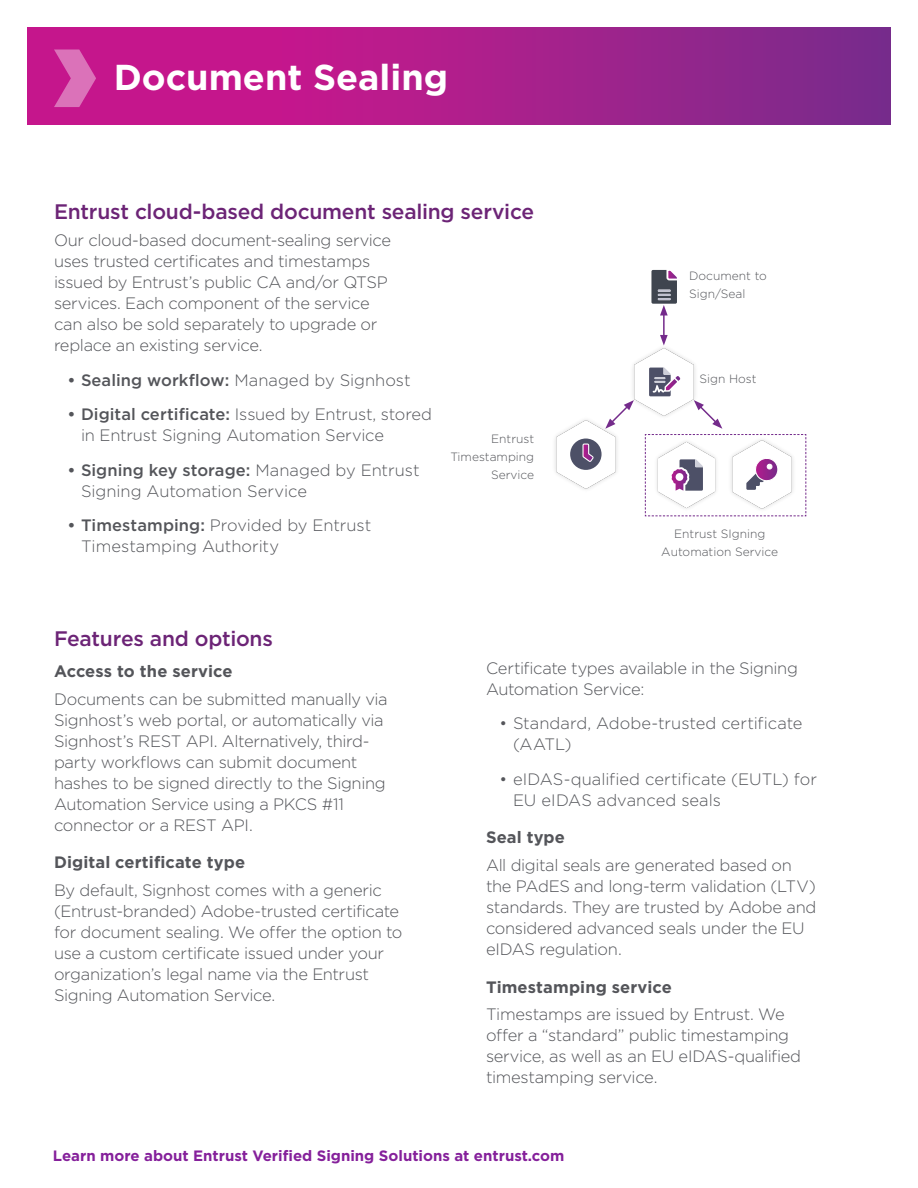
<style>
.page{position:relative;width:918px;height:1188px;background:#fff}
.page>*{position:absolute;margin:0;border:0;box-sizing:border-box;transform-origin:0 0}
.Product_Name{font:700 36px "Gotham";color:#fff}
.Subhead{font:500 21px "Gotham";letter-spacing:-.01em;color:#6c2476}
.Body_copy{font:300 16.5px/21px "Gotham";letter-spacing:-.02em;color:#54555a}
.Body_copy-2{font:300 16.5px/21px "Gotham";color:#54555a}
.t1{font:700 16.5px "Gotham";letter-spacing:.005em;color:#54555a}
.t2{font:500 16.5px "Gotham";letter-spacing:.005em;color:#54555a}
.CTA_URL_front{font:700 15px "Gotham";color:#85209b}
.Body_copy-3{font:300 12px/17.9px "Gotham";color:#54555a}
.s1{font-weight:300}
.s2{font-weight:500}
</style>
<div class="page">
<svg style="left:27px;top:27px;width:864px;height:98px;background:#a91e8b"></svg>
<svg style="left:54px;top:50px;width:42px;height:57px;background:#d24da7"></svg>
<img style="left:555px;top:420px;width:62px;height:70px">
<svg style="left:570px;top:439px;width:32px;height:31px"></svg>
<img style="left:633px;top:345px;width:62px;height:62px">
<hr style="left:663px;top:313px;width:2px;height:24px;background:#742b8b">
<svg style="left:651px;top:269px;width:26px;height:46px"></svg>
<svg style="left:660px;top:335px;width:8px;height:10px"></svg>
<svg style="left:605px;top:400px;width:29px;height:29px"></svg>
<svg style="left:645px;top:368px;width:162px;height:149px"></svg>
<p class="Product_Name" style="left:114px;top:57px;width:336px">Document Sealing</p>
<p class="Subhead" style="left:54px;top:197px;width:482px">Entrust cloud-based document sealing service</p>
<p class="Body_copy" style="left:54px;top:230px;width:339px">Our cloud-based document-sealing service uses trusted certificates and timestamps issued by Entrust’s public CA and/or QTSP services. Each component of the service can also be sold separately to upgrade or replace an existing service.</p>
<p class="t2" style="left:68px;top:369px;width:345px">• Sealing workflow: <span class="s1">Managed by Signhost</span></p>
<p class="Body_copy" style="left:81px;top:404px;width:352px;text-indent:-14px"><span class="s2">• Digital certificate:</span> Issued by Entrust, stored in Entrust Signing Automation Service</p>
<p class="Body_copy" style="left:81px;top:459px;width:340px;text-indent:-14px"><span class="s2">• Signing key storage:</span> Managed by Entrust<br>Signing Automation Service</p>
<p class="Body_copy-2" style="left:81px;top:515px;width:292px;text-indent:-14px"><span class="s2">• Timestamping:</span> Provided by Entrust<br>Timestamping Authority</p>
<p class="Body_copy-3" style="left:450px;top:430px;width:85px;text-align:right">Entrust<br>Timestamping<br>Service</p>
<p class="Body_copy-3" style="left:689px;top:267px;width:79px">Document to<br>Sign/Seal</p>
<p class="Body_copy-3" style="left:699px;top:369px;width:58px">Sign Host</p>
<p class="Body_copy-3" style="left:661px;top:524px;width:118px;text-align:center">Entrust SIgning<br>Automation Service</p>
<p class="Subhead" style="left:54px;top:625px;width:221px">Features and options</p>
<p class="t1" style="left:54px;top:662px;width:180px">Access to the service</p>
<p class="Body_copy" style="left:54px;top:688px;width:335px">Documents can be submitted manually via Signhost’s web portal, or automatically via Signhost’s REST API. Alternatively, third&shy;party workflows can submit document hashes to be signed directly to the Signing Automation Service using a PKCS #11 connector or a REST API.</p>
<p class="t1" style="left:54px;top:853px;width:193px">Digital certificate type</p>
<p class="Body_copy" style="left:54px;top:879px;width:350px">By default, Signhost comes with a generic (Entrust-branded) Adobe-trusted certificate for document sealing. We offer the option to use a custom certificate issued under your organization’s legal name via the Entrust Signing Automation Service.</p>
<p class="Body_copy" style="left:486px;top:657px;width:313px">Certificate types available in the Signing<br>Automation Service:</p>
<p class="Body_copy-2" style="left:513px;top:713px;width:291px;text-indent:-14px">• Standard, Adobe-trusted certificate (AATL)</p>
<p class="Body_copy-2" style="left:513px;top:768px;width:305px;text-indent:-14px">• eIDAS-qualified certificate (EUTL) for<br>EU eIDAS advanced seals</p>
<p class="t1" style="left:486px;top:828px;width:81px">Seal type</p>
<p class="Body_copy" style="left:486px;top:855px;width:332px">All digital seals are generated based on the PAdES and long-term validation (LTV) standards. They are trusted by Adobe and considered advanced seals under the EU eIDAS regulation.</p>
<p class="t1" style="left:486px;top:977px;width:187px">Timestamping service</p>
<p class="Body_copy" style="left:486px;top:1004px;width:317px">Timestamps are issued by Entrust. We offer a “standard” public timestamping service, as well as an EU eIDAS-qualified timestamping service.</p>
<p class="CTA_URL_front" style="left:53px;top:1147px;width:513px">Learn more about Entrust Verified Signing Solutions at entrust.com</p>
</div>
